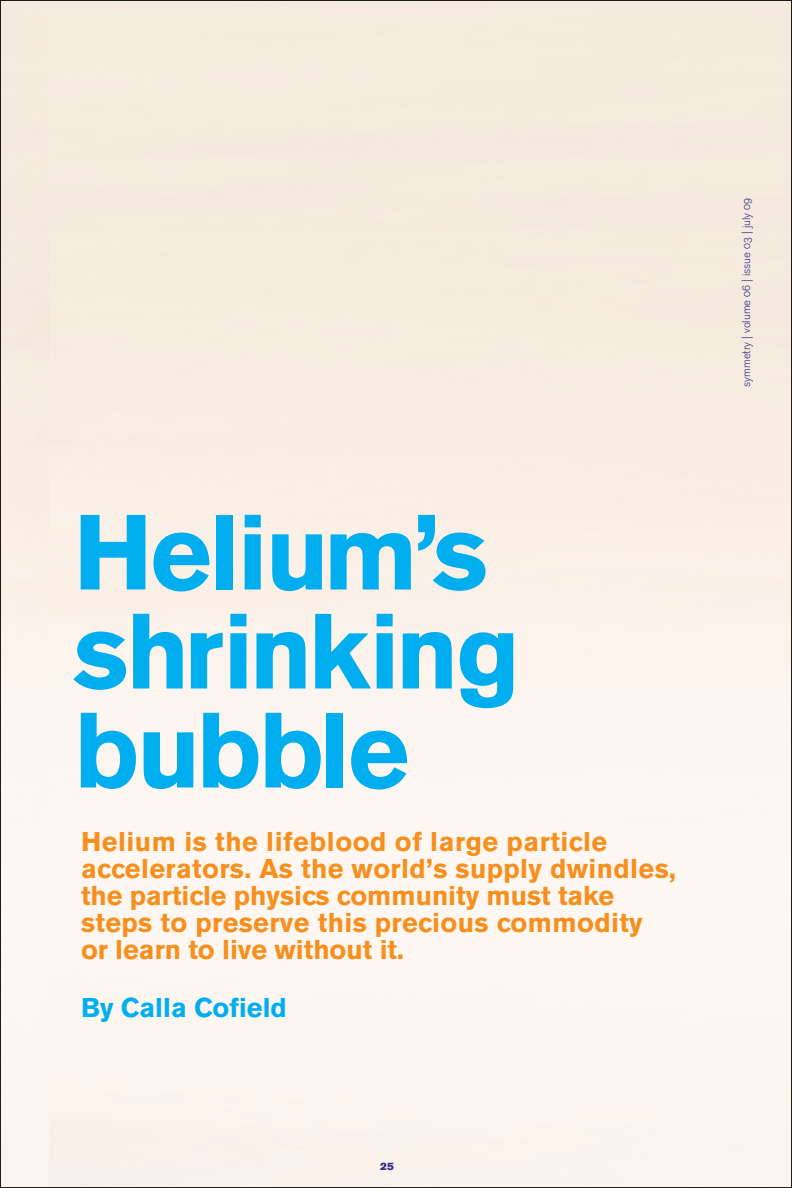
<style>
.page{position:relative;width:792px;height:1188px;background:#fff}
.page>*{position:absolute;margin:0;border:0;box-sizing:border-box;transform-origin:0 0}
.t1{font:700 105.6px/99px "Akzidenz Grotesk BE";letter-spacing:-.025em;color:#00aeef}
.t2{font:700 27px/27px "Akzidenz Grotesk BE";letter-spacing:.015em;color:#f78f1e}
.t3{font:700 27px "Akzidenz Grotesk BE";color:#00aeef}
.t4{font:11.25px "Akzidenz Grotesk BE Light Os F";color:#352c87}
.t5{font:10.5px "Akzidenz Grotesk BE Super";color:#352c87}
</style>
<div class="page">
<h1 class="t1" style="left:74px;top:504px;width:448px">Helium’s shrinking bubble</h1>
<p class="t2" style="left:81px;top:828px;width:596px">Helium is the lifeblood of large particle accelerators. As the world’s supply dwindles, the particle physics community must take steps to preserve this precious commodity or learn to live without it.</p>
<p class="t3" style="left:81px;top:992px;width:207px">By Calla Cofield</p>
<p class="t5" style="left:380px;top:1160px;width:15px">25</p>
<p class="t4" style="left:740px;top:387px;width:190px;rotate:-90deg">symmetry | volume 06 | issue 03 | july 09</p>
</div>
